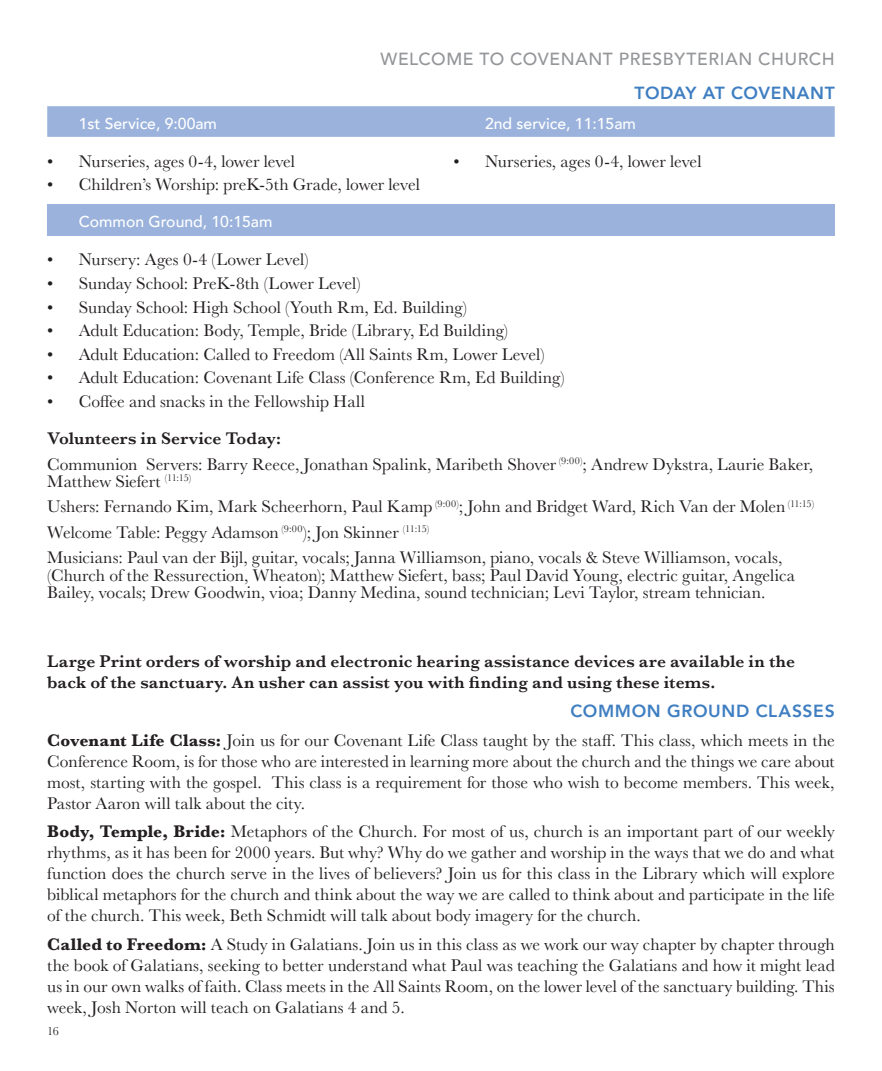
<style>
.page{position:relative;width:882px;height:1071px;background:#fff}
.page>*{position:absolute;margin:0;border:0;box-sizing:border-box;transform-origin:0 0}
.t1{font:17.5px/21px "Baskerville";color:#231f20}
.t2{font:600 17.5px/21px "Baskerville";letter-spacing:.01em;color:#231f20}
.t3{font:500 17.5px "Avenir";letter-spacing:.035em;color:#939598}
.t4{font:800 17.5px "Avenir";letter-spacing:.035em;color:#3e7ec1}
.t5{font:500 15.75px "Avenir";color:#fff}
.t6{font:12.25px "Baskerville";color:#231f20}
.s1{font-weight:600}
.s2{font-weight:700}
</style>
<div class="page">
<div style="left:47px;top:106px;width:788px;height:31px;background:#9bb3dc"></div>
<div style="left:47px;top:204px;width:788px;height:32px;background:#9bb3dc"></div>
<p class="t3" style="left:381px;top:44px;width:456px">WELCOME TO COVENANT PRESBYTERIAN CHURCH</p>
<p class="t4" style="left:635px;top:79px;width:202px">TODAY AT COVENANT</p>
<p class="t5" style="left:79px;top:110px;width:140px">1st Service, 9:00am</p>
<p class="t5" style="left:485px;top:110px;width:152px">2nd service, 11:15am</p>
<p class="t1" style="left:47px;top:151px;width:249px">• Nurseries, ages 0-4, lower level</p>
<p class="t1" style="left:47px;top:174px;width:374px">• Children’s Worship: preK-5th Grade, lower level</p>
<p class="t1" style="left:454px;top:151px;width:249px">• Nurseries, ages 0-4, lower level</p>
<p class="t5" style="left:79px;top:208px;width:195px">Common Ground, 10:15am</p>
<p class="t1" style="left:47px;top:249px;width:263px">• Nursery: Ages 0-4 (Lower Level)</p>
<p class="t1" style="left:47px;top:273px;width:315px">• Sunday School: PreK-8th (Lower Level)</p>
<p class="t1" style="left:47px;top:297px;width:421px">• Sunday School: High School (Youth Rm, Ed. Building)</p>
<p class="t1" style="left:47px;top:320px;width:462px">• Adult Education: Body, Temple, Bride (Library, Ed Building)</p>
<p class="t1" style="left:47px;top:344px;width:499px">• Adult Education: Called to Freedom (All Saints Rm, Lower Level)</p>
<p class="t1" style="left:47px;top:368px;width:519px">• Adult Education: Covenant Life Class (Conference Rm, Ed Building)</p>
<p class="t1" style="left:47px;top:391px;width:319px">• Coffee and snacks in the Fellowship Hall</p>
<p class="t1" style="left:47px;top:426px;width:768px;line-height:25.4px"><span class="s1">Volunteers in Service Today:<br></span>Communion Servers: Barry Reece, Jonathan Spalink, Maribeth Shover <sup>(9:00)</sup>; Andrew Dykstra, Laurie Baker,</p>
<p class="t1" style="left:47px;top:469px;width:768px;line-height:25.4px">Matthew Siefert <sup>(11:15)<br></sup>Ushers: Fernando Kim, Mark Scheerhorn, Paul Kamp <sup>(9:00)</sup>; John and Bridget Ward, Rich Van der Molen <sup>(11:15)<br></sup>Welcome Table: Peggy Adamson <sup>(9:00</sup>); Jon Skinner <sup>(11:15)<br></sup>Musicians: Paul van der Bijl, guitar, vocals; Janna Williamson, piano, vocals &amp; Steve Williamson, vocals,</p>
<p class="t1" style="left:47px;top:567px;width:749px;line-height:17.5px">(Church of the Ressurection, Wheaton); Matthew Siefert, bass; Paul David Young, electric guitar, Angelica<br>Bailey, vocals; Drew Goodwin, vioa; Danny Medina, sound technician; Levi Taylor, stream tehnician.</p>
<p class="t2" style="left:47px;top:650px;width:749px">Large Print orders of worship and electronic hearing assistance devices are available in the back of the sanctuary. An usher can assist you with finding and using these items.</p>
<p class="t4" style="left:570px;top:697px;width:266px">COMMON GROUND CLASSES</p>
<p class="t1" style="left:47px;top:730px;width:789px;text-align:justify"><span class="s2">Covenant Life Class:</span> Join us for our Covenant Life Class taught by the staff. This class, which meets in the Conference Room, is for those who are interested in learning more about the church and the things we care about most, starting with the gospel. This class is a requirement for those who wish to become members. This week, Pastor Aaron will talk about the city.</p>
<p class="t1" style="left:47px;top:822px;width:789px;text-align:justify"><span class="s2">Body, Temple, Bride:</span> Metaphors of the Church. For most of us, church is an important part of our weekly rhythms, as it has been for 2000 years. But why? Why do we gather and worship in the ways that we do and what function does the church serve in the lives of believers? Join us for this class in the Library which will explore biblical metaphors for the church and think about the way we are called to think about and participate in the life of the church. This week, Beth Schmidt will talk about body imagery for the church.</p>
<p class="t1" style="left:47px;top:934px;width:789px;text-align:justify"><span class="s2">Called to Freedom:</span> A Study in Galatians. Join us in this class as we work our way chapter by chapter through the book of Galatians, seeking to better understand what Paul was teaching the Galatians and how it might lead us in our own walks of faith. Class meets in the All Saints Room, on the lower level of the sanctuary building. This week, Josh Norton will teach on Galatians 4 and 5.</p>
<p class="t6" style="left:47px;top:1023px;width:13px">16</p>
</div>
